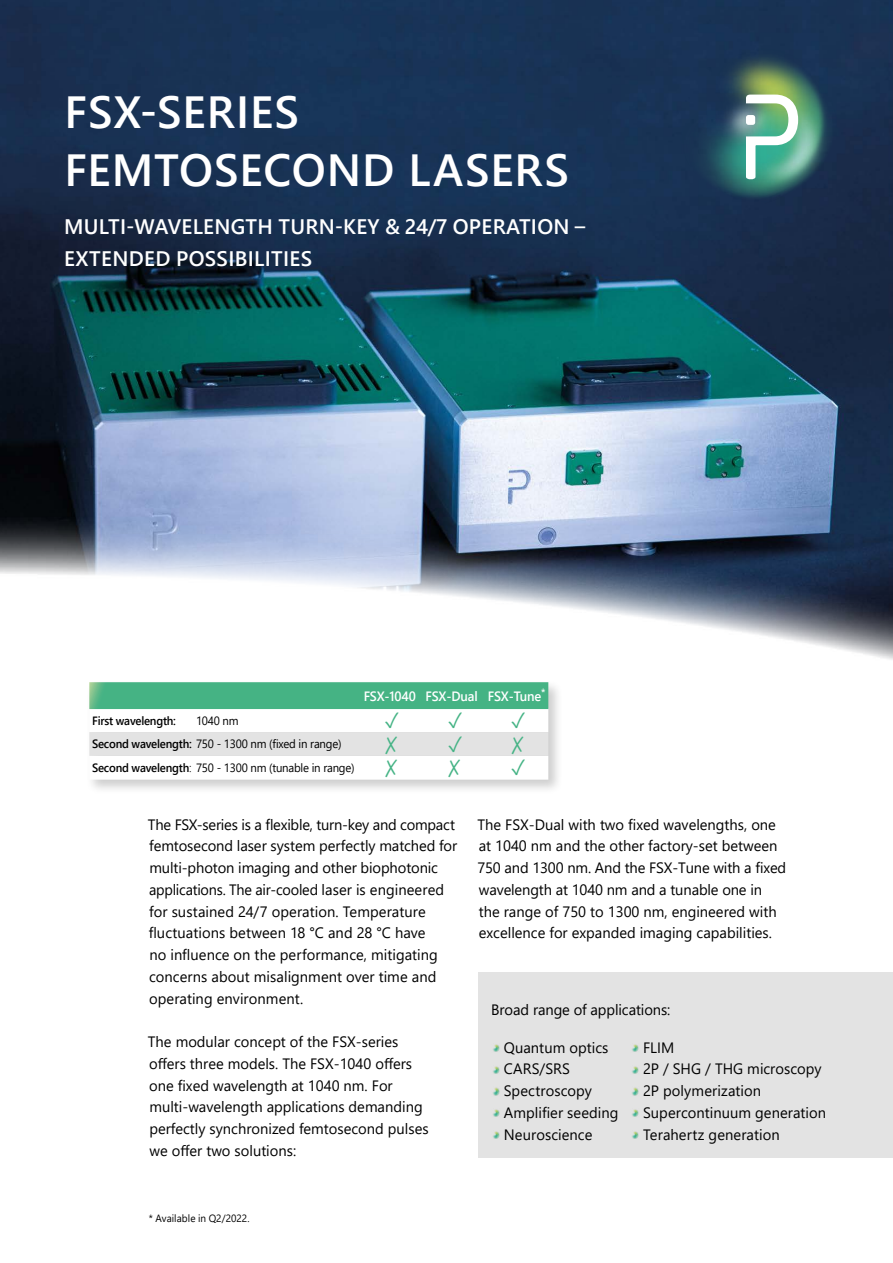
<style>
.page{position:relative;width:893px;height:1263px;background:#fff}
.page>*{position:absolute;margin:0;border:0;box-sizing:border-box;transform-origin:0 0}
.t1{font:600 45px/57.6px "Segoe UI";letter-spacing:.02em;color:#fff}
.t2{font:600 21px/31.5px "Segoe UI";letter-spacing:.015em;color:#fff}
.t3{font:15px/21.8px "Segoe UI";color:#000}
.t4{font:600 13.5px "Segoe UI";letter-spacing:-.01em;color:#fff;scale:.95 1}
.t5{font:12px "Segoe UI";letter-spacing:-.02em;color:#000;scale:.95 1}
.t6{font:600 12px "Segoe UI";letter-spacing:-.02em;color:#000;scale:.95 1}
.t7{font:10.5px "Segoe UI";letter-spacing:.005em;color:#000;scale:.95 1}
.s1{font-weight:600}
.s2{font-weight:300}
</style>
<div class="page">
<img style="left:0;top:0;width:893px;height:511px">
<svg style="left:0;top:511px;width:893px;height:462px"></svg>
<img style="left:658px;top:22px;width:180px;height:185px">
<svg style="left:746px;top:95px;width:52px;height:85px"></svg>
<div style="left:86px;top:679px;width:477px;height:116px;background:#000;opacity:.2"></div>
<div style="left:478px;top:1024px;width:197px;height:134px;background:#e3e3e3"></div>
<svg style="left:493px;top:1044px;width:7px;height:8px"></svg>
<svg style="left:493px;top:1066px;width:7px;height:8px"></svg>
<svg style="left:493px;top:1087px;width:7px;height:9px"></svg>
<svg style="left:493px;top:1109px;width:7px;height:8px"></svg>
<svg style="left:493px;top:1131px;width:7px;height:8px"></svg>
<div style="left:626px;top:1024px;width:267px;height:134px;background:#e3e3e3"></div>
<svg style="left:632px;top:1044px;width:7px;height:8px"></svg>
<svg style="left:632px;top:1066px;width:7px;height:8px"></svg>
<svg style="left:632px;top:1087px;width:7px;height:9px"></svg>
<svg style="left:632px;top:1109px;width:7px;height:8px"></svg>
<svg style="left:632px;top:1131px;width:7px;height:8px"></svg>
<div style="left:478px;top:973px;width:415px;height:56px;background:#e3e3e3"></div>
<svg style="left:89px;top:682px;width:459px;height:98px"></svg>
<h1 class="t1" style="left:65px;top:80px;width:506px">FSX-SERIES<br>FEMTOSECOND LASERS</h1>
<h2 class="t2" style="left:64px;top:209px;width:523px">MULTI-WAVELENGTH TURN-KEY &amp; 24/7 OPERATION –<br>EXTENDED POSSIBILITIES</h2>
<p class="t6" style="left:92px;top:709px;width:90px">First wavelength:</p>
<p class="t5" style="left:196px;top:709px;width:46px">1040 nm</p>
<p class="t5" style="left:92px;top:733px;width:264px"><span class="s1">Second wavelength:</span> 750 - 1300 nm (fixed in range)</p>
<p class="t5" style="left:92px;top:756px;width:278px"><span class="s1">Second wavelength</span><span class="s2">:</span> 750 - 1300 nm (tunable in range)</p>
<p class="t4" style="left:364px;top:683px;width:193px">FSX-1040 FSX-Dual FSX-Tune<sup>*</sup></p>
<p class="t3" style="left:148px;top:812px;width:311px">The FSX-series is a flexible, turn-key and compact femtosecond laser system perfectly matched for multi-photon imaging and other biophotonic applications. The air-cooled laser is engineered for sustained 24/7 operation. Temperature fluctuations between 18 °C and 28 °C have<br>no influence on the performance, mitigating concerns about misalignment over time and operating environment.</p>
<p class="t3" style="left:148px;top:1029px;width:282px">The modular concept of the FSX-series offers three models. The FSX-1040 offers one fixed wavelength at 1040 nm. For multi-wavelength applications demanding perfectly synchronized femtosecond pulses we offer two solutions:</p>
<p class="t3" style="left:477px;top:812px;width:310px">The FSX-Dual with two fixed wavelengths, one at 1040 nm and the other factory-set between 750 and 1300 nm. And the FSX-Tune with a fixed wavelength at 1040 nm and a tunable one in<br>the range of 750 to 1300 nm, engineered with excellence for expanded imaging capabilities.</p>
<p class="t3" style="left:491px;top:997px;width:181px">Broad range of applications:</p>
<p class="t3" style="left:504px;top:1035px;width:116px">Quantum optics<br>CARS/SRS<br>Spectroscopy<br>Amplifier seeding<br>Neuroscience</p>
<p class="t3" style="left:643px;top:1035px;width:185px">FLIM<br>2P / SHG / THG microscopy<br>2P polymerization<br>Supercontinuum generation<br>Terahertz generation</p>
<p class="t7" style="left:149px;top:1208px;width:108px">* Available in Q2/2022.</p>
</div>
